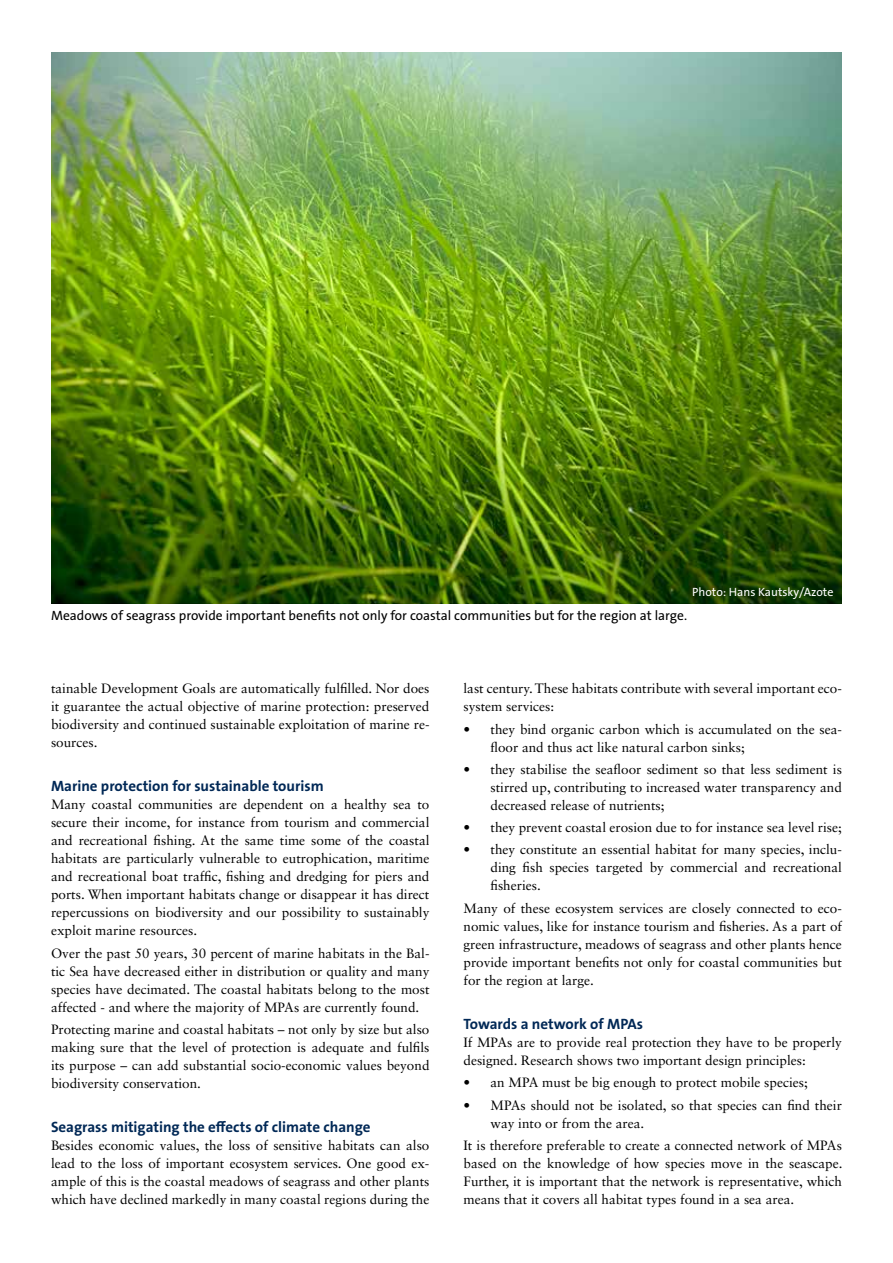
<style>
.page{position:relative;width:893px;height:1263px;background:#fff}
.page>*{position:absolute;margin:0;border:0;box-sizing:border-box;transform-origin:0 0}
.t1{font:700 15px "The Sans B W7";color:#002856}
.t2{font:13.5px/18px "Sabon LT Std";color:#000;text-align:justify}
.t3{font:13.5px "The Sans B W5 Plain";color:#000}
.t4{font:12px "The Sans B W5 Plain";color:#fff}
</style>
<div class="page">
<img style="left:51px;top:52px;width:791px;height:552px">
<p class="t4" style="left:692px;top:584px;width:143px">Photo: Hans Kautsky/Azote</p>
<p class="t3" style="left:51px;top:607px;width:638px">Meadows of seagrass provide important benefits not only for coastal communities but for the region at large.</p>
<p class="t2" style="left:51px;top:679px;width:380px">tainable Development Goals are automatically fulfilled. Nor does it guarantee the actual objective of marine protection: preserved biodiversity and continued sustainable exploitation of marine re&shy;sources.</p>
<p class="t1" style="left:51px;top:777px;width:274px">Marine protection for sustainable tourism</p>
<p class="t2" style="left:51px;top:795px;width:380px">Many coastal communities are dependent on a healthy sea to secure their income, for instance from tourism and commercial and recreational fishing. At the same time some of the coastal habitats are particularly vulnerable to eutrophication, maritime and recreational boat traffic, fishing and dredging for piers and ports. When important habitats change or disappear it has direct repercussions on biodiversity and our possibility to sustainably exploit marine resources.</p>
<p class="t2" style="left:51px;top:944px;width:380px">Over the past 50 years, 30 percent of marine habitats in the Bal&shy;tic Sea have decreased either in distribution or quality and many species have decimated. The coastal habitats belong to the most affected - and where the majority of MPAs are currently found.</p>
<p class="t2" style="left:51px;top:1020px;width:380px">Protecting marine and coastal habitats – not only by size but also making sure that the level of protection is adequate and fulfils its purpose – can add substantial socio-economic values beyond biodiversity conservation.</p>
<p class="t1" style="left:51px;top:1118px;width:321px">Seagrass mitigating the effects of climate change</p>
<p class="t2" style="left:51px;top:1136px;width:380px">Besides economic values, the loss of sensitive habitats can also lead to the loss of important ecosystem services. One good ex&shy;ample of this is the coastal meadows of seagrass and other plants which have declined markedly in many coastal regions during the</p>
<p class="t2" style="left:463px;top:679px;width:380px">last century. These habitats contribute with several important eco&shy;system services:</p>
<p class="t2" style="left:490px;top:720px;width:353px;text-indent:-27px">• they bind organic carbon which is accumulated on the sea&shy;floor and thus act like natural carbon sinks;</p>
<p class="t2" style="left:490px;top:760px;width:353px;text-indent:-27px">• they stabilise the seafloor sediment so that less sediment is stirred up, contributing to increased water transparency and decreased release of nutrients;</p>
<p class="t2" style="left:463px;top:818px;width:380px">• they prevent coastal erosion due to for instance sea level rise;</p>
<p class="t2" style="left:490px;top:840px;width:353px;text-indent:-27px">• they constitute an essential habitat for many species, inclu&shy;ding fish species targeted by commercial and recreational fisheries.</p>
<p class="t2" style="left:463px;top:899px;width:380px">Many of these ecosystem services are closely connected to eco&shy;nomic values, like for instance tourism and fisheries. As a part of green infrastructure, meadows of seagrass and other plants hence provide important benefits not only for coastal communities but for the region at large.</p>
<p class="t1" style="left:463px;top:1014px;width:181px">Towards a network of MPAs</p>
<p class="t2" style="left:463px;top:1033px;width:380px">If MPAs are to provide real protection they have to be properly designed. Research shows two important design principles:</p>
<p class="t2" style="left:463px;top:1073px;width:346px">• an MPA must be big enough to protect mobile species;</p>
<p class="t2" style="left:490px;top:1096px;width:353px;text-indent:-27px">• MPAs should not be isolated, so that species can find their way into or from the area.</p>
<p class="t2" style="left:463px;top:1136px;width:380px">It is therefore preferable to create a connected network of MPAs based on the knowledge of how species move in the seascape.<br>Further, it is important that the network is representative, which means that it covers all habitat types found in a sea area.</p>
</div>
